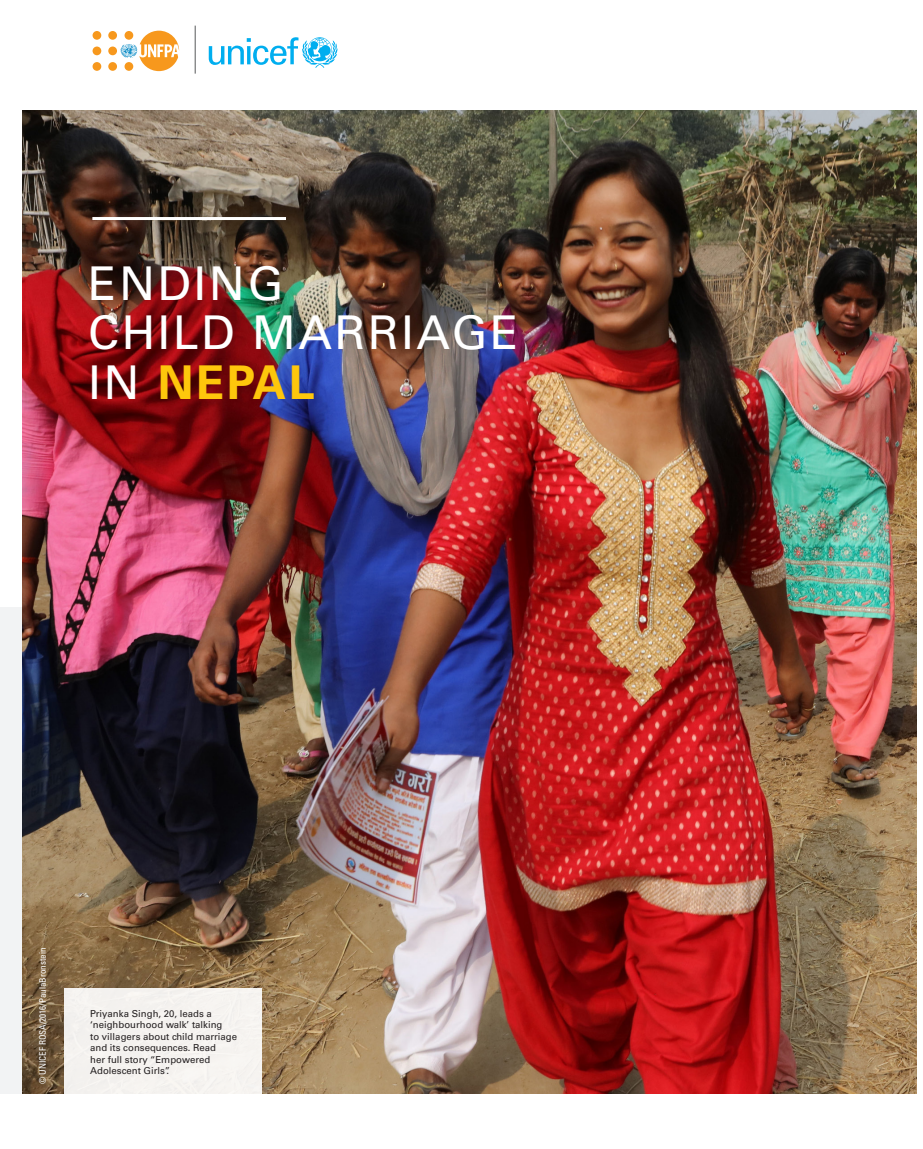
<style>
.page{position:relative;width:923px;height:1149px;background:#fff}
.page>*{position:absolute;margin:0;border:0;box-sizing:border-box;transform-origin:0 0}
.t1{font:46.5px/49.5px "Univers LT Std";letter-spacing:.05em;color:#fff}
.t2{font:9.6px/11.6px "Univers LT Std";color:#231f20}
.t3{font:condensed 9px "Univers LT Std";color:#fff}
.s1{font-weight:700;color:#fec70c}
</style>
<div class="page">
<div style="left:0;top:607px;width:37px;height:486px;background:#f2f3f4"></div>
<img style="left:22px;top:111px;width:893px;height:982px">
<div style="left:108px;top:47px;width:9px;height:8px;background:#f7981d;border-radius:50%"></div>
<div style="left:108px;top:62px;width:9px;height:9px;background:#f7981d;border-radius:50%"></div>
<div style="left:108px;top:31px;width:9px;height:9px;background:#f7981d;border-radius:50%"></div>
<div style="left:92px;top:47px;width:9px;height:8px;background:#f7981d;border-radius:50%"></div>
<div style="left:92px;top:62px;width:9px;height:9px;background:#f7981d;border-radius:50%"></div>
<div style="left:92px;top:31px;width:9px;height:9px;background:#f7981d;border-radius:50%"></div>
<svg style="left:120px;top:31px;width:59px;height:40px"></svg>
<svg style="left:209px;top:37px;width:128px;height:31px"></svg>
<hr style="left:195px;top:26px;width:1px;height:48px;background:#57585a">
<hr style="left:92px;top:217px;width:194px;height:3px;background:#fff">
<div style="left:65px;top:988px;width:197px;height:109px;background:#f5f2ef"></div>
<h1 class="t1" style="left:88px;top:258px;width:431px">ENDING<br>CHILD MARRIAGE<br>IN <span class="s1">NEPAL</span></h1>
<p class="t3" style="left:37px;top:1083px;width:138px;rotate:-90deg">© UNICEF ROSA/2016/PaulaBronstein</p>
<p class="t2" style="left:90px;top:1007px;width:148px">Priyanka Singh, 20, leads a ‘neighbourhood walk’ talking<br>to villagers about child marriage and its consequences. Read<br>her full story “Empowered<br>Adolescent Girls”.</p>
</div>
